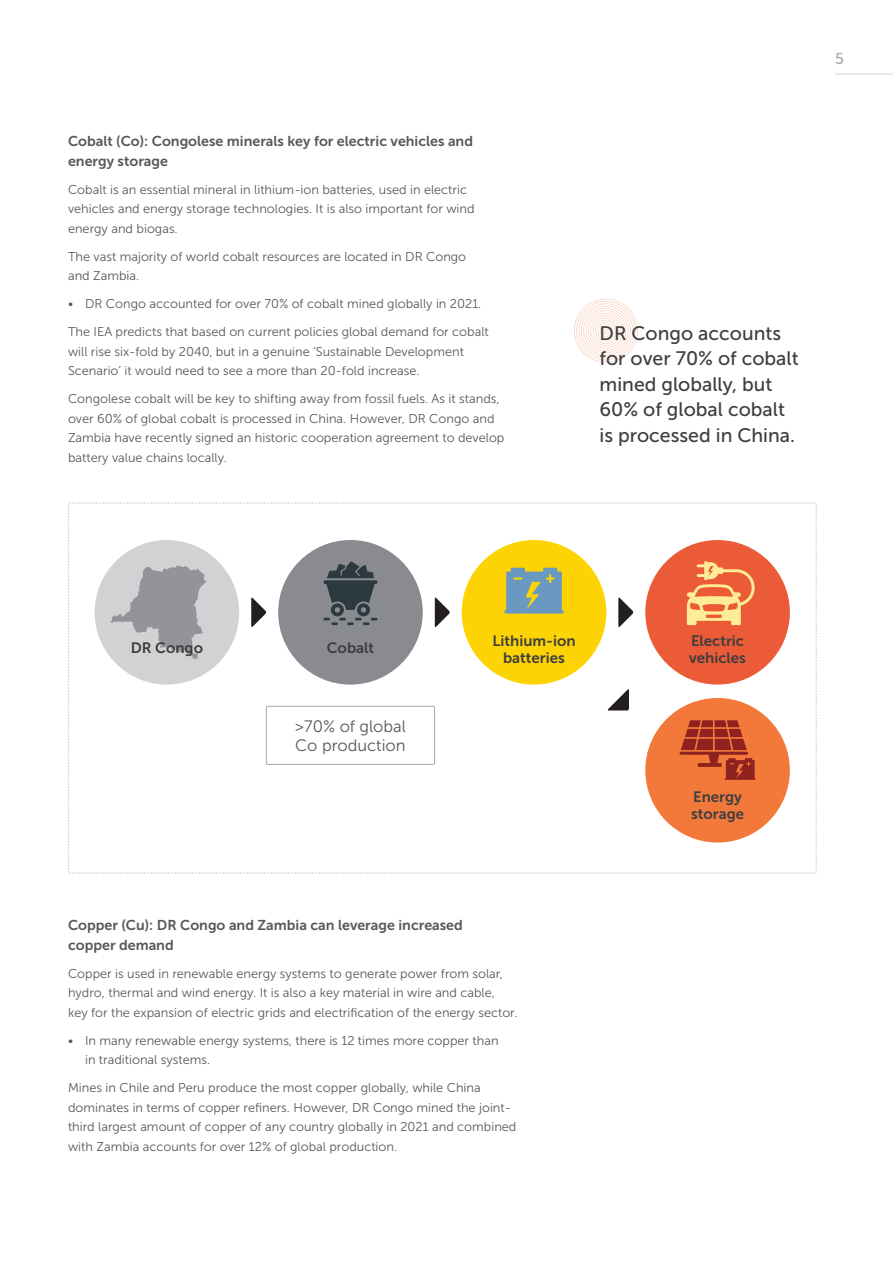
<style>
.page{position:relative;width:893px;height:1263px;background:#fff}
.page>*{position:absolute;margin:0;border:0;box-sizing:border-box;transform-origin:0 0}
.t1{font:19.5px/25.5px "Museo Sans 500";color:#3e3e3f}
.t2{font:16.5px/19.8px "Museo Sans 300";color:#57585a}
.t3{font:15.75px "Museo Sans 500";color:#a8a9ad}
.t4{font:15px/16.5px "Museo Sans 700";color:#3e3e3f;text-align:center}
.t5{font:14.25px/19.5px "Museo Sans 700";color:#57585a}
.t6{font:12.75px/19.5px "Museo Sans 300";color:#57585a}
</style>
<div class="page">
<hr style="left:835px;top:74px;width:58px;height:1px;background:#d1d2d4">
<svg style="left:68px;top:503px;width:749px;height:371px"></svg>
<svg style="left:574px;top:299px;width:64px;height:63px"></svg>
<p class="t5" style="left:68px;top:132px;width:407px">Cobalt (Co): Congolese minerals key for electric vehicles and energy storage</p>
<p class="t6" style="left:68px;top:180px;width:408px">Cobalt is an essential mineral in lithium-ion batteries, used in electric vehicles and energy storage technologies. It is also important for wind energy and biogas.</p>
<p class="t6" style="left:68px;top:247px;width:400px">The vast majority of world cobalt resources are located in DR Congo and Zambia.</p>
<p class="t6" style="left:68px;top:294px;width:415px">• DR Congo accounted for over 70% of cobalt mined globally in 2021.</p>
<p class="t6" style="left:68px;top:322px;width:422px">The IEA predicts that based on current policies global demand for cobalt will rise six-fold by 2040, but in a genuine ‘Sustainable Development<br>Scenario’ it would need to see a more than 20-fold increase.</p>
<p class="t6" style="left:68px;top:389px;width:438px">Congolese cobalt will be key to shifting away from fossil fuels. As it stands, over 60% of global cobalt is processed in China. However, DR Congo and Zambia have recently signed an historic cooperation agreement to develop battery value chains locally.</p>
<p class="t3" style="left:835px;top:50px;width:10px">5</p>
<p class="t1" style="left:600px;top:321px;width:201px">DR Congo accounts for over 70% of cobalt mined globally, but<br>60% of global cobalt is processed in China.</p>
<p class="t4" style="left:131px;top:639px;width:74px">DR Congo</p>
<p class="t4" style="left:327px;top:639px;width:49px">Cobalt</p>
<p class="t4" style="left:492px;top:633px;width:85px">Lithium-ion batteries</p>
<p class="t4" style="left:689px;top:633px;width:58px;text-align:left">Electric vehicles</p>
<p class="t2" style="left:295px;top:716px;width:112px">&gt;70% of global<br>Co production</p>
<p class="t4" style="left:693px;top:789px;width:50px">Energy</p>
<p class="t4" style="left:691px;top:805px;width:55px">storage</p>
<p class="t5" style="left:68px;top:915px;width:396px">Copper (Cu): DR Congo and Zambia can leverage increased copper demand</p>
<p class="t6" style="left:68px;top:963px;width:451px">Copper is used in renewable energy systems to generate power from solar, hydro, thermal and wind energy. It is also a key material in wire and cable, key for the expansion of electric grids and electrification of the energy sector.</p>
<p class="t6" style="left:85px;top:1030px;width:415px;text-indent:-17px">• In many renewable energy systems, there is 12 times more copper than in traditional systems.</p>
<p class="t6" style="left:68px;top:1078px;width:450px">Mines in Chile and Peru produce the most copper globally, while China dominates in terms of copper refiners. However, DR Congo mined the joint&shy;third largest amount of copper of any country globally in 2021 and combined with Zambia accounts for over 12% of global production.</p>
</div>
